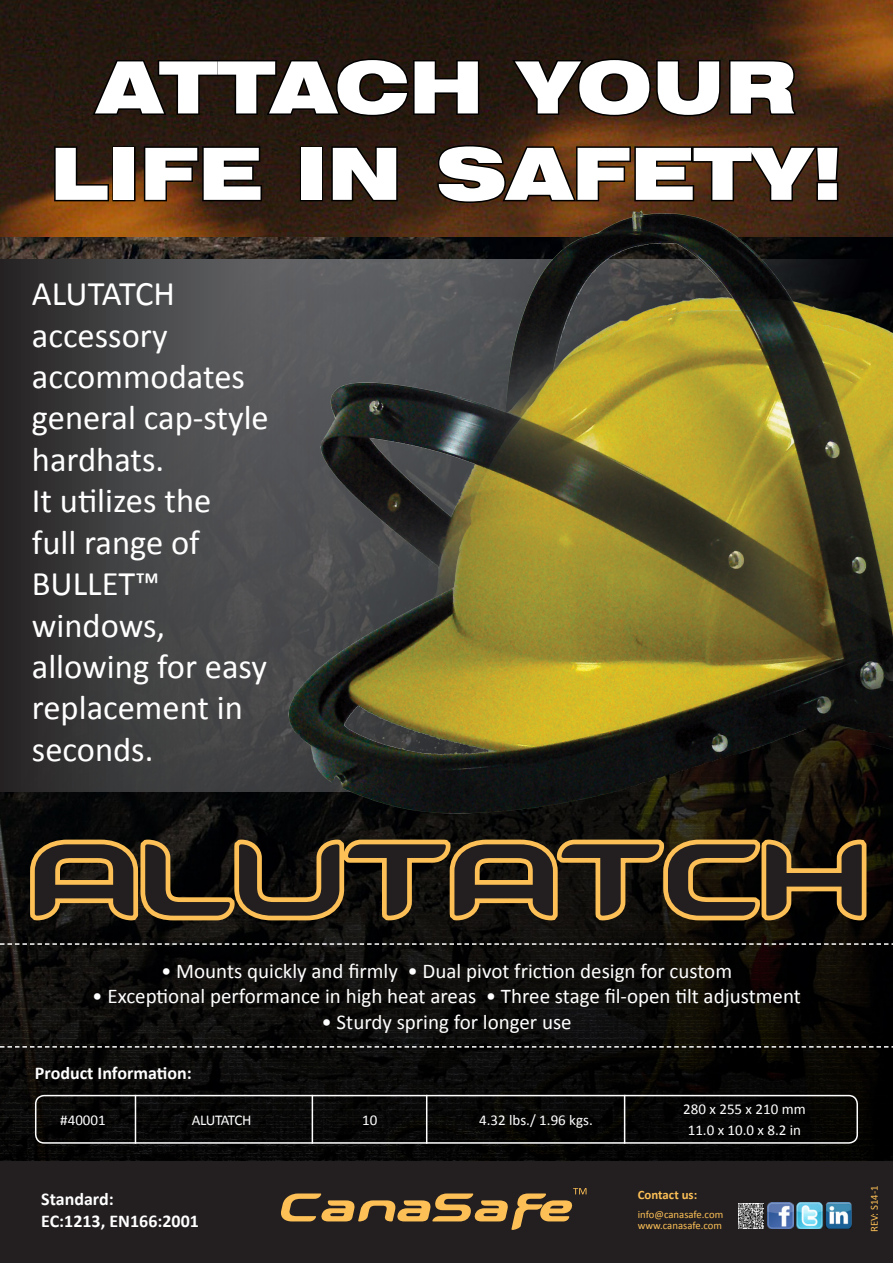
<style>
.page{position:relative;width:893px;height:1263px;background:#fff}
.page>*{position:absolute;margin:0;border:0;box-sizing:border-box;transform-origin:0 0}
.t1{font:700 108px "Snowslider";color:#231f20}
.t2{font:900 expanded 72px/86.4px "Swiss 721 BT";color:#fff;text-align:center}
.t3{font:34.5px/41.4px "Calibri";color:#fff}
.t4{font:21px "Calibri";color:#fff}
.t5{font:700 18px/21.6px "Calibri";color:#fff}
.t6{font:15px/21px "Calibri";color:#fff}
.t7{font:15px "Calibri";letter-spacing:-.045em;color:#fff}
.t8{font:700 12.9px "Calibri";color:#fdc056}
.t9{font:10.65px/10.6px "Calibri";color:#fdc056}
</style>
<div class="page">
<div style="left:0;top:1160px;width:893px;height:103px;background:#231f20"></div>
<img style="left:738px;top:1203px;width:26px;height:25px">
<img style="left:826px;top:1202px;width:25px;height:26px">
<img style="left:767px;top:1202px;width:26px;height:26px">
<img style="left:796px;top:1202px;width:27px;height:26px">
<svg style="left:281px;top:1188px;width:305px;height:42px"></svg>
<img style="left:1px;top:236px;width:892px;height:924px">
<img style="left:0;top:236px;width:1px;height:925px">
<img style="left:0;top:0;width:893px;height:236px">
<svg style="left:25px;top:835px;width:846px;height:90px"></svg>
<svg style="left:53px;top:57px;width:788px;height:175px"></svg>
<div style="left:35px;top:1095px;width:823px;height:49px;border:2px solid #fff;border-radius:9px"></div>
<hr style="left:135px;top:1095px;width:1px;height:49px;background:#fff">
<hr style="left:312px;top:1095px;width:1px;height:49px;background:#fff">
<hr style="left:426px;top:1095px;width:1px;height:49px;background:#fff">
<hr style="left:624px;top:1095px;width:1px;height:49px;background:#fff">
<svg style="left:0;top:1046px;width:893px;height:1px"></svg>
<svg style="left:0;top:943px;width:893px;height:2px"></svg>
<svg style="left:0;top:260px;width:280px;height:532px"></svg>
<img style="left:280px;top:208px;width:613px;height:621px">
<h2 class="t2" style="left:50px;top:44px;width:795px">ATTACH YOUR<br>LIFE IN SAFETY!</h2>
<h3 class="t3" style="left:32px;top:273px;width:238px">ALUTATCH accessory accommodates general cap-style hardhats.<br>It utilizes the<br>full range of<br>BULLET™ windows, allowing for easy replacement in seconds.</h3>
<h1 class="t1" style="left:29px;top:814px;width:840px">ALUTATCH</h1>
<p class="t4" style="left:161px;top:958px;width:573px">• Mounts quickly and firmly • Dual pivot friction design for custom</p>
<p class="t4" style="left:92px;top:983px;width:710px">• Exceptional performance in high heat areas • Three stage fil-open tilt adjustment</p>
<p class="t4" style="left:321px;top:1008px;width:252px">• Sturdy spring for longer use</p>
<p class="t5" style="left:35px;top:1062px;width:158px">Product Information:</p>
<p class="t6" style="left:60px;top:1109px;width:47px">#40001</p>
<p class="t7" style="left:192px;top:1110px;width:61px">ALUTATCH</p>
<p class="t6" style="left:479px;top:1109px;width:115px">4.32 lbs./ 1.96 kgs.</p>
<p class="t6" style="left:683px;top:1098px;width:124px">280 x 255 x 210 mm<br>11.0 x 10.0 x 8.2 in</p>
<p class="t6" style="left:362px;top:1109px;width:17px">10</p>
<p class="t5" style="left:41px;top:1188px;width:159px">Standard:<br>EC:1213, EN166:2001</p>
<p class="t8" style="left:638px;top:1186px;width:61px">Contact us:</p>
<p class="t9" style="left:638px;top:1209px;width:87px">info@canasafe.com www.canasafe.com</p>
<p class="t9" style="left:869px;top:1232px;width:48px;rotate:-90deg">REV: S14-1</p>
</div>
